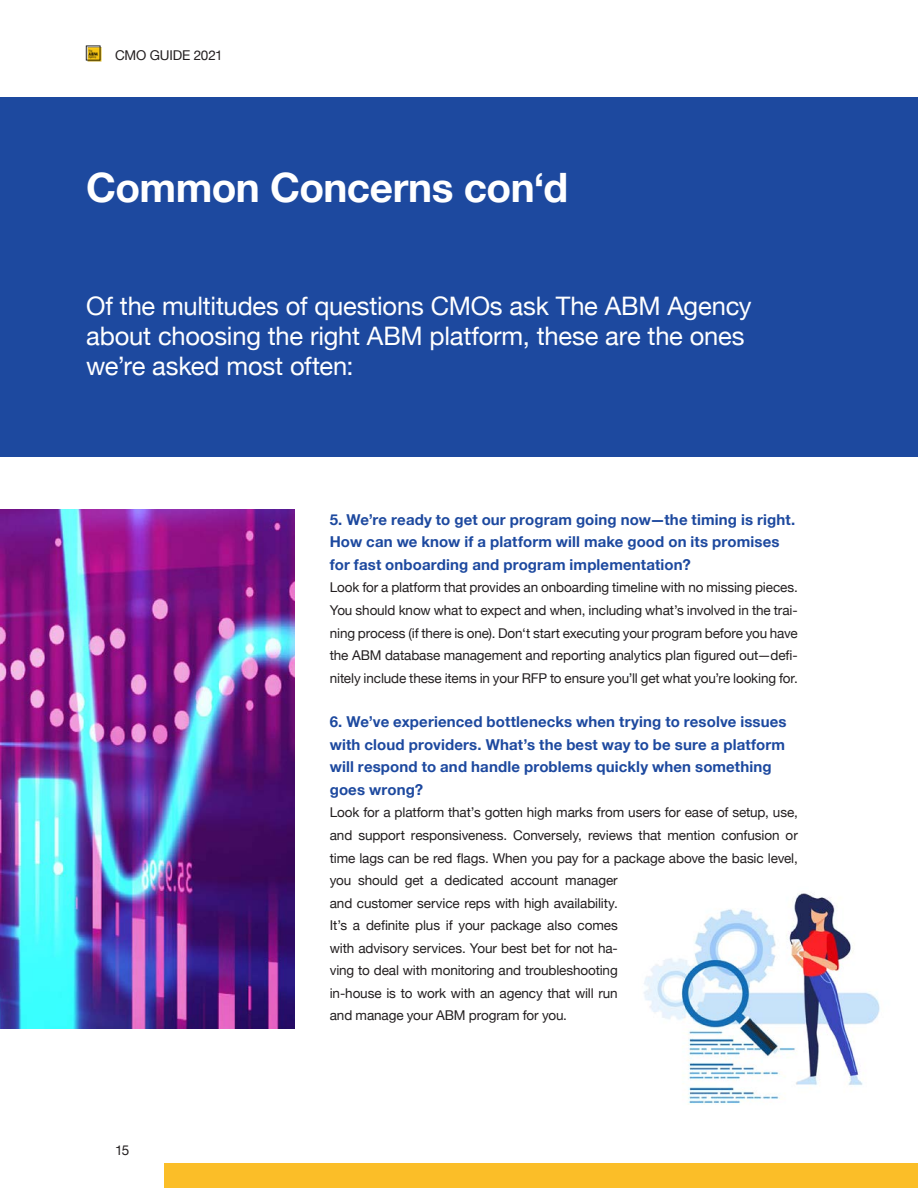
<style>
.page{position:relative;width:918px;height:1188px;background:#fff}
.page>*{position:absolute;margin:0;border:0;box-sizing:border-box;transform-origin:0 0}
.Headline_27_25_Left{font:700 40.5px "Helvetica Neue";letter-spacing:-.015em;color:#fff}
.Headline_17_20_Left{font:25.5px/30px "Helvetica Neue";letter-spacing:-.01em;color:#fff}
.Headlines_Copy_Text{font:700 15px/22.5px "Helvetica Neue";letter-spacing:.01em;color:#1d499f}
.Copy_Text_09_14_Full{font:13.5px/22.5px "Helvetica Neue";letter-spacing:-.01em;color:#231f20;text-align:justify}
</style>
<div class="page">
<img style="left:86px;top:45px;width:15px;height:16px">
<div style="left:164px;top:1163px;width:754px;height:25px;background:#fbbe28"></div>
<img style="left:644px;top:893px;width:236px;height:211px">
<div style="left:0;top:97px;width:918px;height:360px;background:#1d499f"></div>
<img style="left:0;top:510px;width:294px;height:518px">
<p class="Copy_Text_09_14_Full" style="left:115px;top:45px;width:109px">CMO GUIDE 2021</p>
<p class="Headline_27_25_Left" style="left:86px;top:156px;width:484px">Common Concerns con‘d</p>
<p class="Headline_17_20_Left" style="left:86px;top:292px;width:667px">Of the multitudes of questions CMOs ask The ABM Agency about choosing the right ABM platform, these are the ones we’re asked most often:</p>
<p class="Copy_Text_09_14_Full" style="left:115px;top:1140px;width:16px">15</p>
<p class="Headlines_Copy_Text" style="left:330px;top:509px;width:467px">5. We’re ready to get our program going now—the timing is right.<br>How can we know if a platform will make good on its promises for fast onboarding and program implementation?</p>
<p class="Copy_Text_09_14_Full" style="left:330px;top:577px;width:470px">Look for a platform that provides an onboarding timeline with no missing pieces.<br>You should know what to expect and when, including what’s involved in the trai&shy;ning process (if there is one). Don‘t start executing your program before you have the ABM database management and reporting analytics plan figured out—defi&shy;nitely include these items in your RFP to ensure you’ll get what you’re looking for.</p>
<p class="Headlines_Copy_Text" style="left:330px;top:711px;width:458px">6. We’ve experienced bottlenecks when trying to resolve issues with cloud providers. What’s the best way to be sure a platform will respond to and handle problems quickly when something goes wrong?</p>
<p class="Copy_Text_09_14_Full" style="left:330px;top:802px;width:470px;text-align:left">Look for a platform that’s gotten high marks from users for ease of setup, use, and support responsiveness. Conversely, reviews that mention confusion or time lags can be red flags. When you pay for a package above the basic level, you should get a dedicated account manager<br>and customer service reps with high availability.<br>It’s a definite plus if your package also comes<br>with advisory services. Your best bet for not ha-<br>ving to deal with monitoring and troubleshooting<br>in-house is to work with an agency that will run<br>and manage your ABM program for you.</p>
</div>
